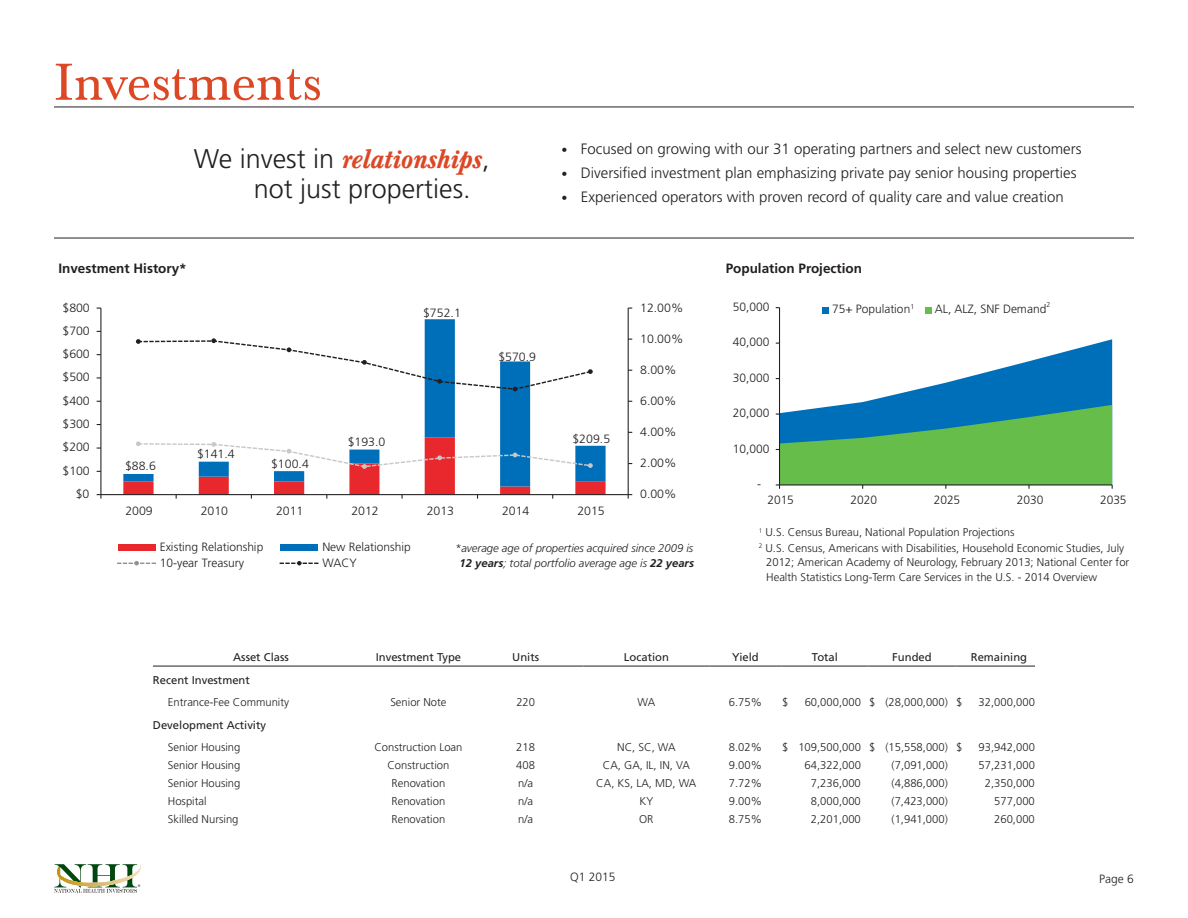
<style>
.page{position:relative;width:1188px;height:918px;background:#fff}
.page>*{position:absolute;margin:0;border:0;box-sizing:border-box;transform-origin:0 0}
.t1{font:54px "Baskerville Com";color:#dc4826}
.t2{font:italic 500 27px "Baskerville Com";color:#dc4826}
.t3{font:300 27px "Frutiger LT Std";color:#231f20}
.t4{font:300 15px "Frutiger LT Std";color:#231f20}
.t5{font:700 13.5px "Frutiger LT Std";color:#231f20}
.t6{font:300 12px "Frutiger LT Std";color:#231f20}
.t7{font:300 11.25px/15.8px "Frutiger LT Std";color:#231f20}
.t8{font:11.25px "Frutiger LT Std";color:#231f20}
.t9{font:italic 300 11.25px/15px "Frutiger LT Std";color:#231f20;text-align:center}
.t10{font:300 7.05px "Frutiger LT Std";color:#231f20}
.t11{font:300 6.45px "Helvetica";color:#231f20}
.s1{font-family:"Frutiger LT Std";font-weight:300;font-style:normal;color:#231f20}
.s2{font-size:12px}
.s3{font-weight:700}
</style>
<div class="page">
<hr style="left:153px;top:666px;width:216px;height:1px;background:#231f20">
<hr style="left:369px;top:666px;width:99px;height:1px;background:#231f20">
<hr style="left:468px;top:666px;width:116px;height:1px;background:#231f20">
<hr style="left:584px;top:666px;width:126px;height:1px;background:#231f20">
<hr style="left:710px;top:666px;width:72px;height:1px;background:#231f20">
<hr style="left:789px;top:666px;width:72px;height:1px;background:#231f20">
<svg style="left:861px;top:666px;width:15px;height:1px"></svg>
<hr style="left:876px;top:666px;width:72px;height:1px;background:#231f20">
<svg style="left:948px;top:666px;width:15px;height:1px"></svg>
<hr style="left:963px;top:666px;width:72px;height:1px;background:#231f20">
<svg style="left:54px;top:864px;width:87px;height:29px"></svg>
<hr style="left:57px;top:864px;width:2px;height:23px;background:#c49609">
<hr style="left:54px;top:107px;width:1080px;height:1px;background:#231f20">
<div style="left:118px;top:544px;width:38px;height:7px;background:#e9282d"></div>
<div style="left:280px;top:544px;width:38px;height:7px;background:#006fba"></div>
<svg style="left:118px;top:561px;width:38px;height:4px"></svg>
<svg style="left:280px;top:561px;width:38px;height:4px"></svg>
<svg style="left:135px;top:319px;width:396px;height:119px"></svg>
<hr style="left:628px;top:308px;width:1px;height:187px;background:#231f20">
<hr style="left:100px;top:308px;width:1px;height:187px;background:#231f20">
<hr style="left:101px;top:494px;width:527px;height:1px;background:#231f20">
<svg style="left:123px;top:438px;width:483px;height:61px"></svg>
<svg style="left:136px;top:338px;width:457px;height:53px"></svg>
<hr style="left:54px;top:238px;width:1080px;height:1px;background:#231f20">
<svg style="left:780px;top:339px;width:332px;height:66px"></svg>
<hr style="left:779px;top:308px;width:1px;height:177px;background:#231f20">
<svg style="left:776px;top:405px;width:337px;height:84px;background:#55aa6f"></svg>
<svg style="left:823px;top:307px;width:6px;height:6px"></svg>
<div style="left:925px;top:307px;width:7px;height:6px;background:#67bd4a"></div>
<h1 class="t1" style="left:54px;top:52px;width:270px">Investments</h1>
<h2 class="t2" style="left:194px;top:143px;width:297px"><span class="s1">We invest in</span> relationships<span class="s1">,</span></h2>
<h2 class="t3" style="left:254px;top:173px;width:219px">not just properties.</h2>
<h3 class="t4" style="left:562px;top:140px;width:522px"><span class="s2">•</span> Focused on growing with our 31 operating partners and select new customers</h3>
<h3 class="t4" style="left:562px;top:164px;width:516px"><span class="s2">•</span> Diversified investment plan emphasizing private pay senior housing properties</h3>
<h3 class="t4" style="left:562px;top:188px;width:504px"><span class="s2">•</span> Experienced operators with proven record of quality care and value creation</h3>
<p class="t5" style="left:58px;top:261px;width:130px">Investment History*</p>
<p class="t5" style="left:726px;top:261px;width:138px">Population Projection</p>
<p class="t6" style="left:62px;top:301px;width:29px">$800</p>
<p class="t6" style="left:423px;top:306px;width:39px">$752.1</p>
<p class="t6" style="left:640px;top:301px;width:45px">12.00%</p>
<p class="t6" style="left:733px;top:300px;width:38px">50,000</p>
<p class="t10" style="left:910px;top:302px;width:5px">1</p>
<p class="t10" style="left:1047px;top:301px;width:5px">2</p>
<p class="t6" style="left:832px;top:302px;width:80px">75+ Population</p>
<p class="t6" style="left:935px;top:302px;width:113px">AL, ALZ, SNF Demand</p>
<p class="t6" style="left:62px;top:324px;width:29px">$700</p>
<p class="t6" style="left:62px;top:347px;width:29px">$600</p>
<p class="t6" style="left:498px;top:350px;width:39px">$570.9</p>
<p class="t6" style="left:640px;top:332px;width:45px">10.00%</p>
<p class="t6" style="left:733px;top:335px;width:38px">40,000</p>
<p class="t6" style="left:62px;top:371px;width:29px">$500</p>
<p class="t6" style="left:640px;top:363px;width:38px">8.00%</p>
<p class="t6" style="left:733px;top:371px;width:38px">30,000</p>
<p class="t6" style="left:62px;top:394px;width:29px">$400</p>
<p class="t6" style="left:640px;top:394px;width:38px">6.00%</p>
<p class="t6" style="left:62px;top:417px;width:29px">$300</p>
<p class="t6" style="left:62px;top:441px;width:29px">$200</p>
<p class="t6" style="left:62px;top:464px;width:29px">$100</p>
<p class="t6" style="left:125px;top:460px;width:32px">$88.6</p>
<p class="t6" style="left:197px;top:447px;width:39px">$141.4</p>
<p class="t6" style="left:271px;top:457px;width:39px">$100.4</p>
<p class="t6" style="left:348px;top:435px;width:39px">$193.0</p>
<p class="t6" style="left:572px;top:432px;width:39px">$209.5</p>
<p class="t6" style="left:640px;top:425px;width:38px">4.00%</p>
<p class="t6" style="left:640px;top:456px;width:38px">2.00%</p>
<p class="t6" style="left:733px;top:406px;width:38px">20,000</p>
<p class="t6" style="left:733px;top:442px;width:38px">10,000</p>
<p class="t6" style="left:757px;top:477px;width:5px">-</p>
<p class="t6" style="left:76px;top:487px;width:15px">$0</p>
<p class="t6" style="left:640px;top:487px;width:38px">0.00%</p>
<p class="t6" style="left:767px;top:493px;width:28px">2015</p>
<p class="t6" style="left:851px;top:493px;width:28px">2020</p>
<p class="t6" style="left:934px;top:493px;width:28px">2025</p>
<p class="t6" style="left:1017px;top:493px;width:28px">2030</p>
<p class="t6" style="left:1100px;top:493px;width:28px">2035</p>
<p class="t6" style="left:125px;top:504px;width:29px">2009</p>
<p class="t6" style="left:201px;top:504px;width:29px">2010</p>
<p class="t6" style="left:276px;top:504px;width:29px">2011</p>
<p class="t6" style="left:351px;top:504px;width:29px">2012</p>
<p class="t6" style="left:427px;top:504px;width:29px">2013</p>
<p class="t6" style="left:502px;top:504px;width:29px">2014</p>
<p class="t6" style="left:577px;top:504px;width:29px">2015</p>
<p class="t6" style="left:160px;top:540px;width:105px">Existing Relationship</p>
<p class="t6" style="left:322px;top:540px;width:90px">New Relationship</p>
<p class="t6" style="left:160px;top:556px;width:86px">10-year Treasury</p>
<p class="t6" style="left:322px;top:556px;width:36px">WACY</p>
<p class="t9" style="left:455px;top:540px;width:240px">*average age of properties acquired since 2009 is<br><span class="s3">12 years</span>; total portfolio average age is <span class="s3">22 years</span></p>
<p class="t7" style="left:759px;top:525px;width:367px"><sup>1</sup> U.S. Census Bureau, National Population Projections<br><sup>2</sup> U.S. Census, Americans with Disabilities, Household Economic Studies, July</p>
<p class="t7" style="left:766px;top:556px;width:365px;line-height:14.2px">2012; American Academy of Neurology, February 2013; National Center for<br>Health Statistics Long-Term Care Services in the U.S. - 2014 Overview</p>
<p class="t8" style="left:233px;top:651px;width:57px">Asset Class</p>
<p class="t8" style="left:376px;top:651px;width:87px">Investment Type</p>
<p class="t8" style="left:512px;top:651px;width:28px">Units</p>
<p class="t8" style="left:624px;top:651px;width:46px">Location</p>
<p class="t8" style="left:732px;top:651px;width:28px">Yield</p>
<p class="t8" style="left:812px;top:651px;width:28px">Total</p>
<p class="t8" style="left:892px;top:651px;width:41px">Funded</p>
<p class="t8" style="left:971px;top:651px;width:58px">Remaining</p>
<p class="t8" style="left:153px;top:673px;width:98px">Recent Investment</p>
<p class="t7" style="left:168px;top:695px;width:123px">Entrance-Fee Community</p>
<p class="t7" style="left:390px;top:695px;width:58px">Senior Note</p>
<p class="t7" style="left:516px;top:695px;width:20px">220</p>
<p class="t7" style="left:638px;top:695px;width:19px">WA</p>
<p class="t7" style="left:729px;top:695px;width:35px">6.75%</p>
<p class="t7" style="left:782px;top:695px;width:8px">$</p>
<p class="t7" style="left:805px;top:695px;width:159px">60,000,000 $ (28,000,000) $</p>
<p class="t7" style="left:979px;top:695px;width:58px">32,000,000</p>
<p class="t8" style="left:153px;top:718px;width:115px">Development Activity</p>
<p class="t7" style="left:168px;top:740px;width:74px">Senior Housing</p>
<p class="t7" style="left:374px;top:740px;width:90px">Construction Loan</p>
<p class="t7" style="left:516px;top:740px;width:20px">218</p>
<p class="t7" style="left:617px;top:740px;width:60px">NC, SC, WA</p>
<p class="t7" style="left:729px;top:740px;width:35px">8.02%</p>
<p class="t7" style="left:782px;top:740px;width:182px">$ 109,500,000 $ (15,558,000) $</p>
<p class="t7" style="left:979px;top:740px;width:58px">93,942,000</p>
<p class="t7" style="left:168px;top:758px;width:74px">Senior Housing</p>
<p class="t7" style="left:387px;top:758px;width:63px">Construction</p>
<p class="t7" style="left:516px;top:758px;width:20px">408</p>
<p class="t7" style="left:603px;top:758px;width:88px">CA, GA, IL, IN, VA</p>
<p class="t7" style="left:729px;top:758px;width:35px">9.00%</p>
<p class="t7" style="left:805px;top:758px;width:58px">64,322,000</p>
<p class="t7" style="left:892px;top:758px;width:58px">(7,091,000)</p>
<p class="t7" style="left:979px;top:758px;width:58px">57,231,000</p>
<p class="t7" style="left:168px;top:776px;width:74px">Senior Housing</p>
<p class="t7" style="left:392px;top:776px;width:55px">Renovation</p>
<p class="t7" style="left:518px;top:776px;width:17px">n/a</p>
<p class="t7" style="left:596px;top:776px;width:102px">CA, KS, LA, MD, WA</p>
<p class="t7" style="left:729px;top:776px;width:35px">7.72%</p>
<p class="t7" style="left:811px;top:776px;width:52px">7,236,000</p>
<p class="t7" style="left:892px;top:776px;width:58px">(4,886,000)</p>
<p class="t7" style="left:985px;top:776px;width:52px">2,350,000</p>
<p class="t7" style="left:168px;top:794px;width:40px">Hospital</p>
<p class="t7" style="left:392px;top:794px;width:55px">Renovation</p>
<p class="t7" style="left:518px;top:794px;width:17px">n/a</p>
<p class="t7" style="left:640px;top:794px;width:15px">KY</p>
<p class="t7" style="left:729px;top:794px;width:35px">9.00%</p>
<p class="t7" style="left:811px;top:794px;width:52px">8,000,000</p>
<p class="t7" style="left:892px;top:794px;width:58px">(7,423,000)</p>
<p class="t7" style="left:994px;top:794px;width:42px">577,000</p>
<p class="t7" style="left:168px;top:812px;width:72px">Skilled Nursing</p>
<p class="t7" style="left:392px;top:812px;width:55px">Renovation</p>
<p class="t7" style="left:518px;top:812px;width:17px">n/a</p>
<p class="t7" style="left:639px;top:812px;width:16px">OR</p>
<p class="t7" style="left:729px;top:812px;width:35px">8.75%</p>
<p class="t7" style="left:811px;top:812px;width:52px">2,201,000</p>
<p class="t7" style="left:892px;top:812px;width:58px">(1,941,000)</p>
<p class="t7" style="left:994px;top:812px;width:42px">260,000</p>
<p class="t11" style="left:138px;top:883px;width:4px">®</p>
<p class="t6" style="left:570px;top:870px;width:47px">Q1 2015</p>
<p class="t6" style="left:1099px;top:872px;width:36px">Page 6</p>
</div>
